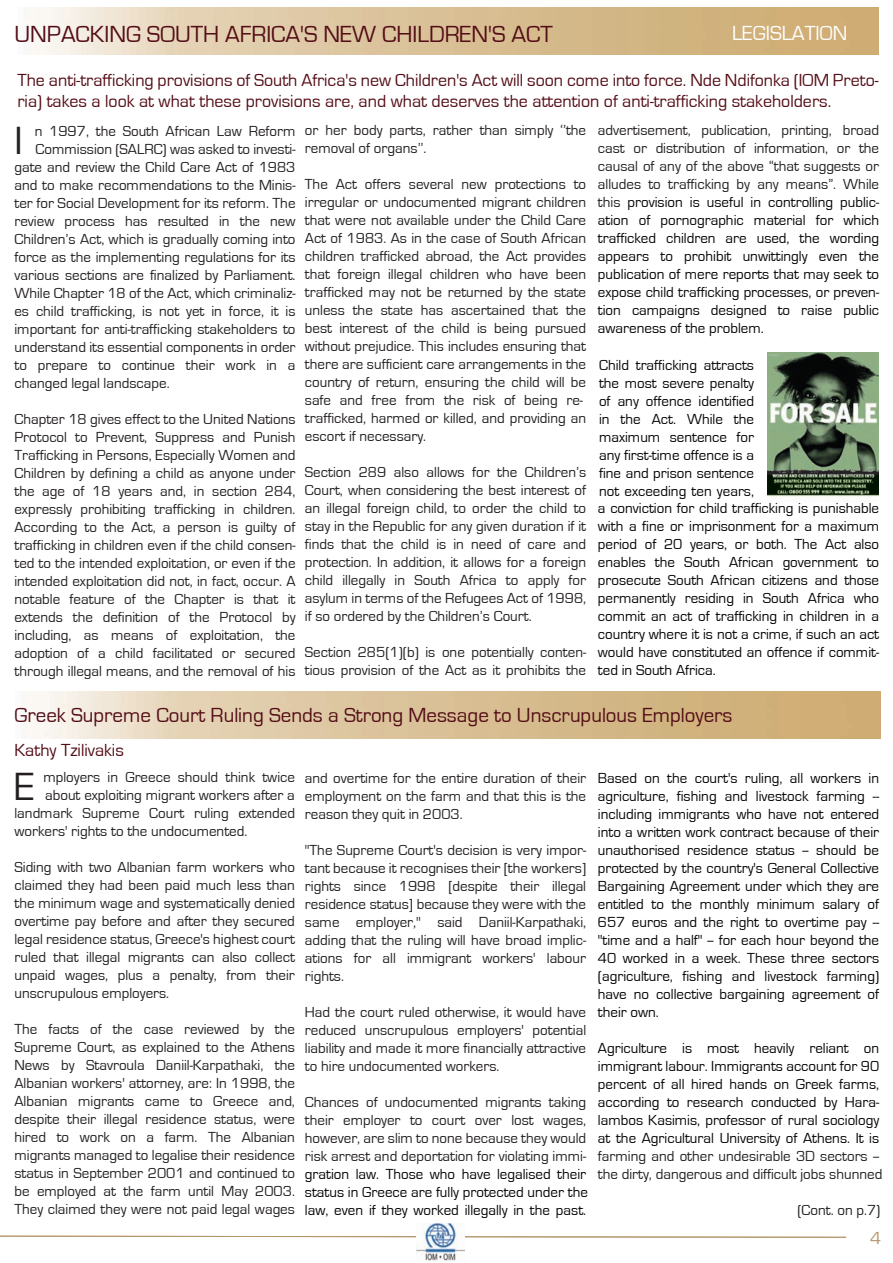
<style>
.page{position:relative;width:893px;height:1263px;background:#fff}
.page>*{position:absolute;margin:0;border:0;box-sizing:border-box;transform-origin:0 0}
.t1{font:40.5px "Eurostile";color:#231f20}
.t2{font:24px "Eurostile";color:#540d16}
.t3{font:21px "Eurostile";color:#540d16}
.t4{font:21px "Eurostile";color:#fefefe}
.t5{font:18px/21.6px "Eurostile";color:#540d16}
.t6{font:18px "Eurostile";color:#b4966b}
.t7{font:15px/18px "Eurostile";color:#231f20;text-align:justify}
.t8{font:15px/18px "Eurostile";color:#040503;text-align:justify}
.s1{color:#231f20}
</style>
<div class="page">
<img style="left:767px;top:352px;width:111px;height:150px">
<svg style="left:0;top:1236px;width:846px;height:1px"></svg>
<img style="left:417px;top:1223px;width:48px;height:38px">
<h2 class="t2" style="left:14px;top:22px;width:540px">UNPACKING SOUTH AFRICA'S NEW CHILDREN'S ACT</h2>
<h3 class="t4" style="left:732px;top:22px;width:117px">LEGISLATION</h3>
<p class="t5" style="left:17px;top:69px;width:863px">The anti-trafficking provisions of South Africa's new Children's Act will soon come into force. Nde Ndifonka (IOM Preto&shy;ria) takes a look at what these provisions are, and what deserves the attention of anti-trafficking stakeholders.</p>
<p class="t7" style="left:35px;top:123px;width:262px">n 1997, the South African Law Reform</p>
<h1 class="t1" style="left:14px;top:118px;width:10px">I</h1>
<p class="t7" style="left:14px;top:140px;width:283px;text-indent:21px">Commission (SALRC) was asked to investi&shy;gate and review the Child Care Act of 1983 and to make recommendations to the Minis&shy;ter for Social Development for its reform. The review process has resulted in the new Children’s Act, which is gradually coming into force as the implementing regulations for its various sections are finalized by Parliament.<br>While Chapter 18 of the Act, which criminaliz&shy;es child trafficking, is not yet in force, it is important for anti-trafficking stakeholders to understand its essential components in order to prepare to continue their work in a changed legal landscape.</p>
<p class="t7" style="left:14px;top:410px;width:283px">Chapter 18 gives effect to the United Nations Protocol to Prevent, Suppress and Punish Trafficking in Persons, Especially Women and Children by defining a child as anyone under the age of 18 years and, in section 284, expressly prohibiting trafficking in children.<br>According to the Act, a person is guilty of trafficking in children even if the child consen&shy;ted to the intended exploitation, or even if the intended exploitation did not, in fact, occur. A notable feature of the Chapter is that it extends the definition of the Protocol by including, as means of exploitation, the adoption of a child facilitated or secured through illegal means, and the removal of his</p>
<p class="t7" style="left:305px;top:121px;width:283px">or her body parts, rather than simply ‘’the removal of organs’’.</p>
<p class="t7" style="left:305px;top:175px;width:283px;text-align:left">The Act offers several new protections to irregular or undocumented migrant children that were not available under the Child Care Act of 1983. As in the case of South African children trafficked abroad, the Act provides that foreign illegal children who have been trafficked may not be returned by the state unless the state has ascertained that the best interest of the child is being pursued without prejudice. This includes ensuring that there are sufficient care arrangements in the country of return, ensuring the child will be safe and free from the risk of being re&shy;trafficked, harmed or killed, and providing an escort if necessary.</p>
<p class="t7" style="left:305px;top:463px;width:283px">Section 289 also allows for the Children’s Court, when considering the best interest of an illegal foreign child, to order the child to stay in the Republic for any given duration if it finds that the child is in need of care and protection. In addition, it allows for a foreign child illegally in South Africa to apply for asylum in terms of the Refugees Act of 1998, if so ordered by the Children’s Court.</p>
<p class="t7" style="left:305px;top:643px;width:283px">Section 285(1)(b) is one potentially conten&shy;tious provision of the Act as it prohibits the</p>
<p class="t8" style="left:598px;top:121px;width:283px"><span class="s1">advertisement, publication, printing, broad cast or distribution of information, or the causal of any of the above “that suggests or alludes to trafficking by any means”. While this</span> provision is useful in controlling public&shy;ation of pornographic material for which trafficked children are used, the wording appears to prohibit unwittingly even the publication of mere reports that may seek to expose child trafficking processes, or preven&shy;tion campaigns designed to raise public awareness of the problem.</p>
<p class="t8" style="left:599px;top:356px;width:157px">Child trafficking attracts the most severe penalty of any offence identified in the Act. While the maximum sentence for any first-time offence is a fine and prison sentence not exceeding ten years,</p>
<p class="t8" style="left:598px;top:499px;width:283px">a conviction for child trafficking is punishable with a fine or imprisonment for a maximum period of 20 years, or both. The Act also enables the South African government to prosecute South African citizens and those permanently residing in South Africa who commit an act of trafficking in children in a country where it is not a crime, if such an act would have constituted an offence if commit&shy;ted in South Africa.</p>
<h3 class="t3" style="left:14px;top:704px;width:720px">Greek Supreme Court Ruling Sends a Strong Message to Unscrupulous Employers</h3>
<p class="t5" style="left:14px;top:739px;width:111px">Kathy Tzilivakis</p>
<p class="t7" style="left:43px;top:769px;width:253px">mployers in Greece should think twice</p>
<h1 class="t1" style="left:14px;top:764px;width:22px">E</h1>
<p class="t7" style="left:14px;top:786px;width:282px;text-indent:31px">about exploiting migrant workers after a landmark Supreme Court ruling extended workers' rights to the undocumented.</p>
<p class="t7" style="left:14px;top:858px;width:282px">Siding with two Albanian farm workers who claimed they had been paid much less than the minimum wage and systematically denied overtime pay before and after they secured legal residence status, Greece's highest court ruled that illegal migrants can also collect unpaid wages, plus a penalty, from their unscrupulous employers.</p>
<p class="t7" style="left:14px;top:1020px;width:282px">The facts of the case reviewed by the Supreme Court, as explained to the Athens News by Stavroula Daniil-Karpathaki, the Albanian workers' attorney, are: In 1998, the Albanian migrants came to Greece and, despite their illegal residence status, were hired to work on a farm. The Albanian migrants managed to legalise their residence status in September 2001 and continued to be employed at the farm until May 2003.<br>They claimed they were not paid legal wages</p>
<p class="t7" style="left:305px;top:769px;width:283px">and overtime for the entire duration of their employment on the farm and that this is the reason they quit in 2003.</p>
<p class="t7" style="left:305px;top:841px;width:283px">"The Supreme Court's decision is very impor&shy;tant because it recognises their [the workers] rights since 1998 [despite their illegal residence status] because they were with the same employer," said Daniil-Karpathaki, adding that the ruling will have broad implic&shy;ations for all immigrant workers' labour rights.</p>
<p class="t7" style="left:305px;top:1003px;width:283px">Had the court ruled otherwise, it would have reduced unscrupulous employers' potential liability and made it more financially attractive to hire undocumented workers.</p>
<p class="t7" style="left:305px;top:1093px;width:283px">Chances of undocumented migrants taking their employer to court over lost wages, however, are slim to none because they would risk arrest and deportation for violating immi-</p>
<p class="t8" style="left:305px;top:1165px;width:284px">gration law. Those who have legalised their status in Greece are fully protected under the law, even if they worked illegally in the past.</p>
<p class="t8" style="left:598px;top:769px;width:283px">Based on the court's ruling, all workers in agriculture, fishing and livestock farming -- including immigrants who have not entered into a written work contract because of their unauthorised residence status -- should be protected by the country's General Collective Bargaining Agreement under which they are entitled to the monthly minimum salary of 657 euros and the right to overtime pay -- "time and a half" -- for each hour beyond the 40 worked in a week. These three sectors (agriculture, fishing and livestock farming) have no collective bargaining agreement of their own.</p>
<p class="t8" style="left:598px;top:1039px;width:283px">Agriculture is most heavily reliant on immigrant labour. Immigrants account for 90 percent of all hired hands on Greek farms, according to research conducted by Hara&shy;lambos Kasimis, professor of rural sociology at the Agricultural University of Athens. It is</p>
<p class="t7" style="left:598px;top:1147px;width:286px">farming and other undesirable 3D sectors -- the dirty, dangerous and difficult jobs shunned</p>
<p class="t7" style="left:797px;top:1201px;width:85px">(Cont. on p.7)</p>
<p class="t6" style="left:870px;top:1228px;width:13px">4</p>
</div>
